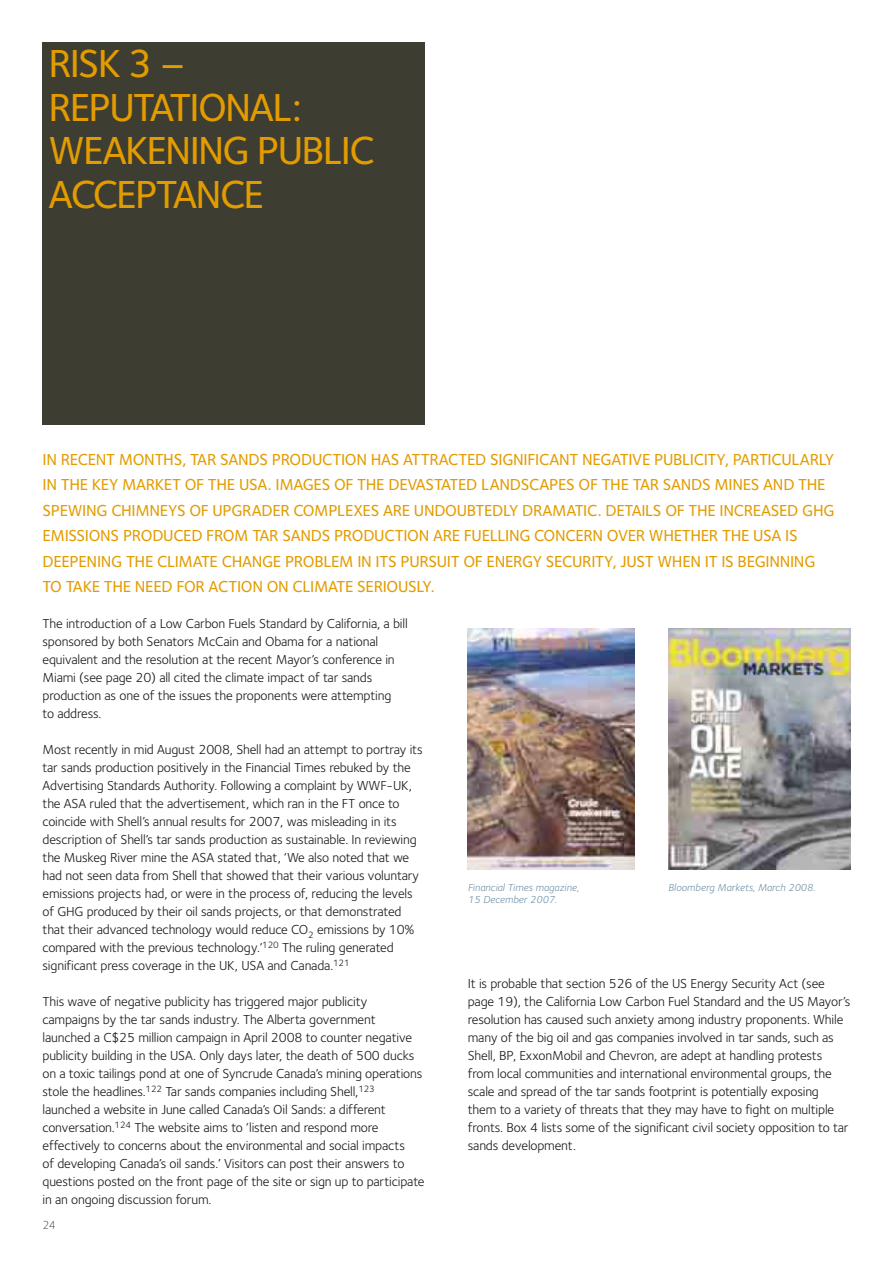
<style>
.page{position:relative;width:893px;height:1263px;background:#fff}
.page>*{position:absolute;margin:0;border:0;box-sizing:border-box;transform-origin:0 0}
.t1{font:500 40.5px/43.5px "Foundry Sterling";letter-spacing:-.045em;color:#e39c00}
.t2{font:500 16.5px/25.5px "Foundry Sterling";letter-spacing:-.02em;color:#e39c00}
.t3{font:13.5px/18px "Foundry Sterling";letter-spacing:-.01em;color:#1a171b}
.t4{font:300 12px "Foundry Sterling";color:#3e3d31}
.t5{font:italic 10.5px/12px "Foundry Sterling";color:#7092a8}
</style>
<div class="page">
<div style="left:43px;top:43px;width:382px;height:382px;background:#3e3d31"></div>
<img style="left:468px;top:628px;width:166px;height:242px">
<img style="left:668px;top:628px;width:182px;height:242px">
<h1 class="t1" style="left:49px;top:46px;width:327px">RISK 3 –<br>REPUTATIONAL:<br>WEAKENING PUBLIC<br>ACCEPTANCE</h1>
<p class="t2" style="left:43px;top:448px;width:793px">IN RECENT MONTHS, TAR SANDS PRODUCTION HAS ATTRACTED SIGNIFICANT NEGATIVE PUBLICITY, PARTICULARLY IN THE KEY MARKET OF THE USA. IMAGES OF THE DEVASTATED LANDSCAPES OF THE TAR SANDS MINES AND THE SPEWING CHIMNEYS OF UPGRADER COMPLEXES ARE UNDOUBTEDLY DRAMATIC. DETAILS OF THE INCREASED GHG EMISSIONS PRODUCED FROM TAR SANDS PRODUCTION ARE FUELLING CONCERN OVER WHETHER THE USA IS DEEPENING THE CLIMATE CHANGE PROBLEM IN ITS PURSUIT OF ENERGY SECURITY, JUST WHEN IT IS BEGINNING TO TAKE THE NEED FOR ACTION ON CLIMATE SERIOUSLY.</p>
<p class="t3" style="left:43px;top:615px;width:367px">The introduction of a Low Carbon Fuels Standard by California, a bill sponsored by both Senators McCain and Obama for a national equivalent and the resolution at the recent Mayor’s conference in Miami (see page 20) all cited the climate impact of tar sands production as one of the issues the proponents were attempting<br>to address.</p>
<p class="t3" style="left:43px;top:741px;width:382px">Most recently in mid August 2008, Shell had an attempt to portray its tar sands production positively in the Financial Times rebuked by the Advertising Standards Authority. Following a complaint by WWF-UK, the ASA ruled that the advertisement, which ran in the FT once to coincide with Shell’s annual results for 2007, was misleading in its description of Shell’s tar sands production as sustainable. In reviewing the Muskeg River mine the ASA stated that, ‘We also noted that we had not seen data from Shell that showed that their various voluntary emissions projects had, or were in the process of, reducing the levels of GHG produced by their oil sands projects, or that demonstrated that their advanced technology would reduce CO<sub>2</sub> emissions by 10% compared with the previous technology.’<sup>120</sup> The ruling generated significant press coverage in the UK, USA and Canada.<sup>121</sup></p>
<p class="t3" style="left:43px;top:993px;width:383px">This wave of negative publicity has triggered major publicity campaigns by the tar sands industry. The Alberta government launched a C$25 million campaign in April 2008 to counter negative publicity building in the USA. Only days later, the death of 500 ducks on a toxic tailings pond at one of Syncrude Canada’s mining operations stole the headlines.<sup>122</sup> Tar sands companies including Shell,<sup>123 </sup>launched a website in June called Canada’s Oil Sands: a different conversation.<sup>124</sup> The website aims to ‘listen and respond more effectively to concerns about the environmental and social impacts<br>of developing Canada’s oil sands.’ Visitors can post their answers to questions posted on the front page of the site or sign up to participate in an ongoing discussion forum.</p>
<p class="t4" style="left:43px;top:1221px;width:15px">24</p>
<p class="t5" style="left:468px;top:883px;width:112px">Financial Times magazine,<br>15 December 2007.</p>
<p class="t5" style="left:668px;top:883px;width:149px">Bloomberg Markets, March 2008.</p>
<p class="t3" style="left:468px;top:975px;width:384px">It is probable that section 526 of the US Energy Security Act (see page 19), the California Low Carbon Fuel Standard and the US Mayor’s resolution has caused such anxiety among industry proponents. While many of the big oil and gas companies involved in tar sands, such as Shell, BP, ExxonMobil and Chevron, are adept at handling protests from local communities and international environmental groups, the scale and spread of the tar sands footprint is potentially exposing them to a variety of threats that they may have to fight on multiple fronts. Box 4 lists some of the significant civil society opposition to tar sands development.</p>
</div>
